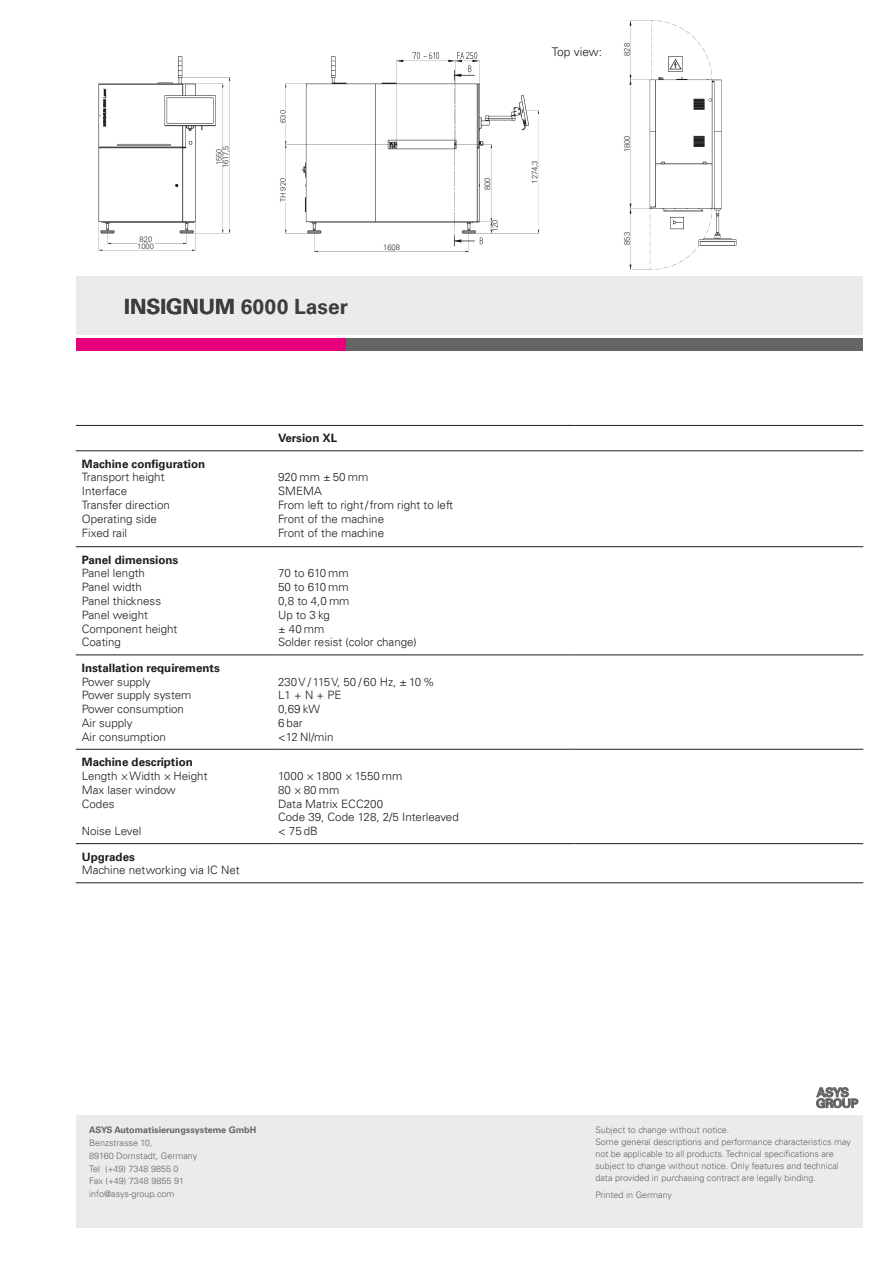
<style>
.page{position:relative;width:893px;height:1263px;background:#fff}
.page>*{position:absolute;margin:0;border:0;box-sizing:border-box;transform-origin:0 0}
.t1{font:700 21px "Univers LT";color:#3d3d3c}
.t2{font:300 12px "Univers LT";color:#1d1d1b}
.t3{font:300 11.55px/13.8px "Univers LT";color:#1d1d1b}
.t4{font:700 11.55px "Univers LT";color:#1d1d1b}
.t5{font:300 9px/12px "Univers LT";color:#646463}
.t6{font:700 9px "Univers LT";color:#646463}
.t7{font:300 7.5px/6.9px "Univers Next Pro";color:#1d1d1b;text-align:center}
</style>
<div class="page">
<div style="left:77px;top:338px;width:270px;height:13px;background:#e6007e"></div>
<div style="left:347px;top:338px;width:516px;height:13px;background:#646463"></div>
<div style="left:77px;top:276px;width:786px;height:59px;background:#ebebeb"></div>
<svg style="left:816px;top:1087px;width:42px;height:21px"></svg>
<div style="left:77px;top:1115px;width:786px;height:113px;background:#ebebeb"></div>
<hr style="left:76px;top:450px;width:196px;height:1px;background:#1d1d1b">
<hr style="left:272px;top:450px;width:302px;height:1px;background:#1d1d1b">
<hr style="left:574px;top:450px;width:289px;height:1px;background:#1d1d1b">
<hr style="left:76px;top:546px;width:196px;height:1px;background:#1d1d1b">
<hr style="left:272px;top:546px;width:302px;height:1px;background:#1d1d1b">
<hr style="left:574px;top:546px;width:289px;height:1px;background:#1d1d1b">
<hr style="left:76px;top:655px;width:196px;height:1px;background:#1d1d1b">
<hr style="left:272px;top:655px;width:302px;height:1px;background:#1d1d1b">
<hr style="left:574px;top:655px;width:289px;height:1px;background:#1d1d1b">
<hr style="left:76px;top:749px;width:196px;height:1px;background:#1d1d1b">
<hr style="left:272px;top:749px;width:302px;height:1px;background:#1d1d1b">
<hr style="left:574px;top:749px;width:289px;height:1px;background:#1d1d1b">
<hr style="left:76px;top:843px;width:196px;height:1px;background:#1d1d1b">
<hr style="left:272px;top:843px;width:302px;height:1px;background:#1d1d1b">
<hr style="left:574px;top:843px;width:289px;height:1px;background:#1d1d1b">
<hr style="left:76px;top:425px;width:196px;height:1px;background:#1d1d1b">
<hr style="left:272px;top:425px;width:302px;height:1px;background:#1d1d1b">
<hr style="left:574px;top:425px;width:289px;height:1px;background:#1d1d1b">
<hr style="left:76px;top:882px;width:196px;height:1px;background:#1d1d1b">
<hr style="left:272px;top:882px;width:302px;height:1px;background:#1d1d1b">
<hr style="left:574px;top:882px;width:289px;height:1px;background:#1d1d1b">
<img style="left:629px;top:20px;width:108px;height:250px">
<div style="left:624px;top:232px;width:6px;height:13px;background:#fff"></div>
<div style="left:624px;top:136px;width:6px;height:16px;background:#fff"></div>
<div style="left:624px;top:43px;width:6px;height:13px;background:#fff"></div>
<img style="left:98px;top:56px;width:133px;height:195px">
<div style="left:140px;top:236px;width:12px;height:6px;background:#fff"></div>
<div style="left:137px;top:243px;width:18px;height:6px;background:#fff"></div>
<div style="left:216px;top:148px;width:6px;height:17px;background:#fff"></div>
<div style="left:223px;top:145px;width:6px;height:23px;background:#fff"></div>
<img style="left:285px;top:52px;width:255px;height:201px">
<div style="left:383px;top:244px;width:17px;height:6px;background:#fff"></div>
<div style="left:532px;top:161px;width:5px;height:23px;background:#fff"></div>
<div style="left:484px;top:177px;width:6px;height:13px;background:#fff"></div>
<div style="left:484px;top:223px;width:6px;height:7px;background:#fff"></div>
<div style="left:492px;top:220px;width:6px;height:12px;background:#fff"></div>
<div style="left:280px;top:178px;width:6px;height:24px;background:#fff"></div>
<div style="left:280px;top:110px;width:6px;height:13px;background:#fff"></div>
<p class="t7" style="left:137px;top:236px;width:18px">820<br>1000</p>
<p class="t7" style="left:216px;top:168px;width:25px;rotate:-90deg">1550<br>1617,5</p>
<p class="t7" style="left:280px;top:123px;width:14px;rotate:-90deg">630</p>
<p class="t7" style="left:280px;top:202px;width:26px;rotate:-90deg">TH 920</p>
<h1 class="t1" style="left:124px;top:295px;width:225px">INSIGNUM 6000 Laser</h1>
<p class="t7" style="left:383px;top:244px;width:18px">1608</p>
<p class="t7" style="left:484px;top:190px;width:14px;rotate:-90deg">800</p>
<p class="t7" style="left:492px;top:232px;width:14px;rotate:-90deg">120</p>
<p class="t2" style="left:552px;top:44px;width:52px">Top view:</p>
<p class="t7" style="left:624px;top:56px;width:14px;rotate:-90deg">828</p>
<p class="t7" style="left:531px;top:184px;width:25px;rotate:-90deg">1274,3</p>
<p class="t7" style="left:624px;top:152px;width:18px;rotate:-90deg">1800</p>
<p class="t7" style="left:624px;top:245px;width:14px;rotate:-90deg">853</p>
<p class="t4" style="left:278px;top:431px;width:61px">Version XL</p>
<p class="t4" style="left:82px;top:457px;width:125px">Machine configuration</p>
<p class="t3" style="left:82px;top:470px;width:90px">Transport height<br>Interface<br>Transfer direction<br>Operating side<br>Fixed rail</p>
<p class="t3" style="left:278px;top:470px;width:177px">920 mm ± 50 mm<br>SMEMA<br>From left to right/from right to left<br>Front of the machine<br>Front of the machine</p>
<p class="t4" style="left:82px;top:553px;width:98px">Panel dimensions</p>
<p class="t3" style="left:82px;top:566px;width:97px">Panel length<br>Panel width<br>Panel thickness<br>Panel weight<br>Component height<br>Coating</p>
<p class="t3" style="left:278px;top:566px;width:140px">70 to 610 mm<br>50 to 610 mm<br>0,8 to 4,0 mm<br>Up to 3 kg<br>± 40 mm<br>Solder resist (color change)</p>
<p class="t4" style="left:82px;top:661px;width:139px">Installation requirements</p>
<p class="t3" style="left:82px;top:675px;width:111px">Power supply<br>Power supply system<br>Power consumption<br>Air supply<br>Air consumption</p>
<p class="t3" style="left:278px;top:675px;width:158px">230 V / 115 V, 50 / 60 Hz, ± 10 %<br>L1 + N + PE<br>0,69 kW<br>6 bar<br>&lt;12 Nl/min</p>
<p class="t4" style="left:82px;top:755px;width:112px">Machine description</p>
<p class="t3" style="left:82px;top:769px;width:127px">Length × Width × Height<br>Max laser window<br>Codes</p>
<p class="t3" style="left:82px;top:824px;width:61px">Noise Level</p>
<p class="t3" style="left:278px;top:769px;width:182px">1000 × 1800 × 1550 mm<br>80 × 80 mm<br>Data Matrix ECC200<br>Code 39, Code 128, 2/5 Interleaved &lt; 75 dB</p>
<p class="t4" style="left:82px;top:850px;width:55px">Upgrades</p>
<p class="t3" style="left:82px;top:863px;width:159px">Machine networking via IC Net</p>
<p class="t6" style="left:89px;top:1125px;width:169px">ASYS Automatisierungssysteme GmbH</p>
<p class="t5" style="left:89px;top:1136px;width:110px;line-height:12.8px">Benzstrasse 10,<br>89160 Dornstadt, Germany<br>Tel (+49) 7348 9855 0<br>Fax (+49) 7348 9855 91 info@asys-group.com</p>
<p class="t5" style="left:595px;top:1124px;width:257px">Subject to change without notice.<br>Some general descriptions and performance characteristics may not be applicable to all products. Technical specifications are subject to change without notice. Only features and technical data provided in purchasing contract are legally binding.</p>
<p class="t5" style="left:595px;top:1188px;width:78px">Printed in Germany</p>
</div>
